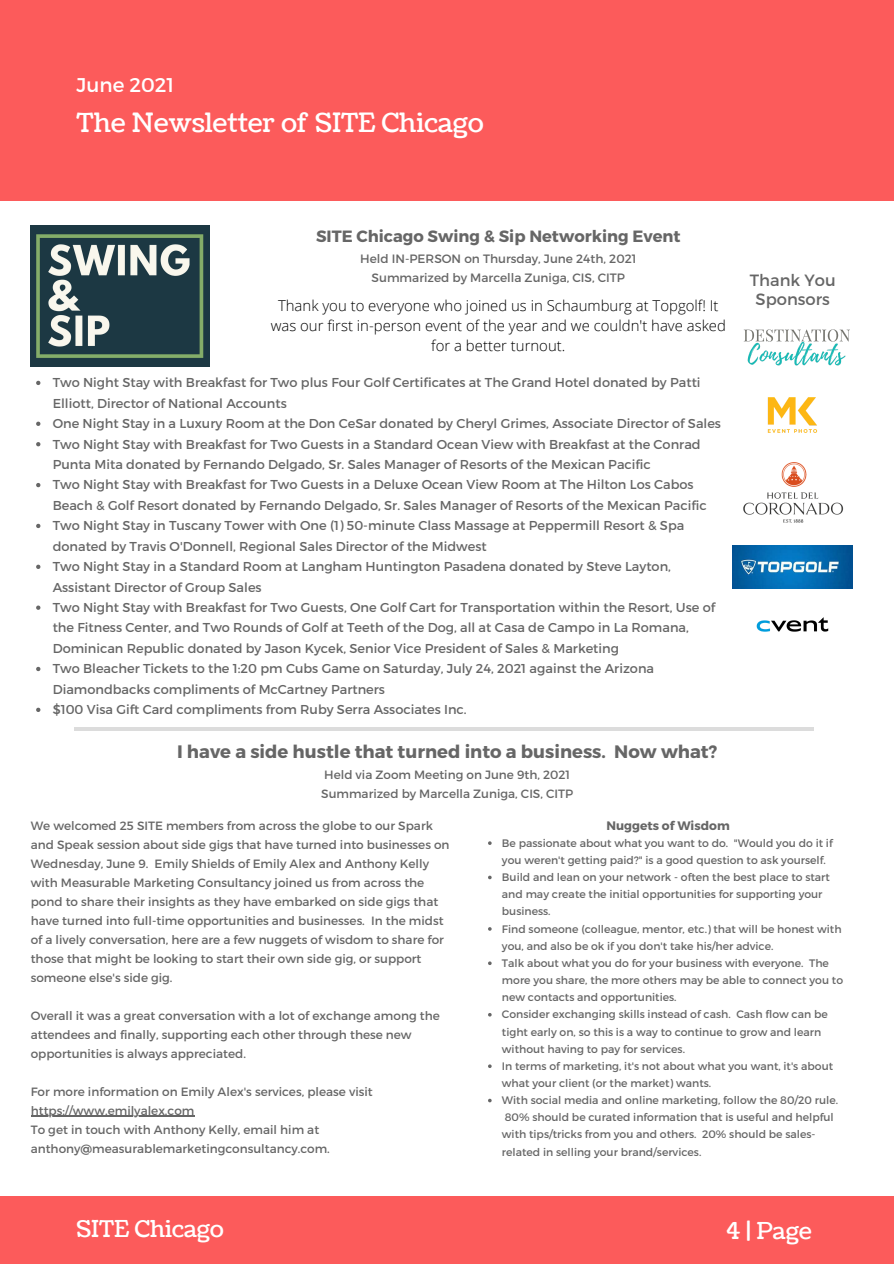
<style>
.page{position:relative;width:894px;height:1264px;background:#fff}
.page>*{position:absolute;margin:0;border:0;box-sizing:border-box;transform-origin:0 0}
.t1{font:26.55px "Coustard";color:#fff}
.t2{font:23.25px "Coustard";color:#fff}
.t3{font:19.8px "Montserrat";color:#fff}
.t4{font:700 18px "Montserrat";color:#666}
.t5{font:700 16.35px "Montserrat";color:#666}
.t6{font:16.35px "Montserrat";color:#666}
.t7{font:300 14.85px/20.2px "Open Sans";color:#000;text-align:center}
.t8{font:12.9px/20.4px "Montserrat";color:#666}
.t9{font:700 12.3px "Montserrat";color:#666}
.t10{font:12.15px "Montserrat";color:#666}
.t11{font:12px/19px "Montserrat";color:#666}
.t12{font:10.8px/17.1px "Montserrat";color:#666}
</style>
<div class="page">
<div style="left:0;top:0;width:893px;height:201px;background:#fc5b5b"></div>
<div style="left:0;top:1195px;width:893px;height:68px;background:#fc5b5b"></div>
<hr style="left:75px;top:727px;width:738px;height:4px;background:#dcdcdc">
<hr style="left:31px;top:1115px;width:163px;height:1px;background:#666">
<img style="left:31px;top:226px;width:179px;height:140px">
<img style="left:767px;top:397px;width:51px;height:36px">
<img style="left:743px;top:329px;width:106px;height:37px">
<img style="left:732px;top:546px;width:120px;height:42px">
<img style="left:743px;top:462px;width:100px;height:61px">
<img style="left:756px;top:617px;width:73px;height:15px">
<svg style="left:36px;top:381px;width:4px;height:4px"></svg>
<svg style="left:36px;top:421px;width:4px;height:5px"></svg>
<svg style="left:36px;top:442px;width:4px;height:4px"></svg>
<svg style="left:36px;top:483px;width:4px;height:4px"></svg>
<svg style="left:36px;top:524px;width:4px;height:4px"></svg>
<svg style="left:36px;top:564px;width:4px;height:5px"></svg>
<svg style="left:36px;top:605px;width:4px;height:5px"></svg>
<svg style="left:36px;top:667px;width:4px;height:4px"></svg>
<svg style="left:36px;top:707px;width:4px;height:5px"></svg>
<svg style="left:488px;top:841px;width:3px;height:4px"></svg>
<svg style="left:488px;top:961px;width:3px;height:4px"></svg>
<svg style="left:488px;top:1064px;width:3px;height:4px"></svg>
<p class="t3" style="left:77px;top:72px;width:99px">June 2021</p>
<p class="t1" style="left:77px;top:105px;width:408px">The Newsletter of SITE Chicago</p>
<p class="t5" style="left:316px;top:225px;width:366px">SITE Chicago Swing &amp; Sip Networking Event</p>
<p class="t10" style="left:360px;top:250px;width:278px">Held IN-PERSON on Thursday, June 24th, 2021</p>
<p class="t10" style="left:371px;top:270px;width:255px">Summarized by Marcella Zuniga, CIS, CITP</p>
<p class="t6" style="left:749px;top:269px;width:87px">Thank You</p>
<p class="t6" style="left:755px;top:288px;width:76px">Sponsors</p>
<p class="t7" style="left:271px;top:295px;width:456px">Thank you to everyone who joined us in Schaumburg at Topgolf! It was our first in-person event of the year and we couldn't have asked for a better turnout.</p>
<p class="t8" style="left:53px;top:372px;width:649px">Two Night Stay with Breakfast for Two plus Four Golf Certificates at The Grand Hotel donated by Patti<br>Elliott, Director of National Accounts</p>
<p class="t8" style="left:53px;top:412px;width:669px">One Night Stay in a Luxury Room at the Don CeSar donated by Cheryl Grimes, Associate Director of Sales</p>
<p class="t8" style="left:53px;top:433px;width:649px">Two Night Stay with Breakfast for Two Guests in a Standard Ocean View with Breakfast at the Conrad<br>Punta Mita donated by Fernando Delgado, Sr. Sales Manager of Resorts of the Mexican Pacific</p>
<p class="t8" style="left:53px;top:474px;width:655px">Two Night Stay with Breakfast for Two Guests in a Deluxe Ocean View Room at The Hilton Los Cabos<br>Beach &amp; Golf Resort donated by Fernando Delgado, Sr. Sales Manager of Resorts of the Mexican Pacific</p>
<p class="t8" style="left:53px;top:515px;width:633px">Two Night Stay in Tuscany Tower with One (1) 50-minute Class Massage at Peppermill Resort &amp; Spa donated by Travis O'Donnell, Regional Sales Director of the Midwest</p>
<p class="t8" style="left:53px;top:555px;width:619px">Two Night Stay in a Standard Room at Langham Huntington Pasadena donated by Steve Layton,<br>Assistant Director of Group Sales</p>
<p class="t8" style="left:53px;top:596px;width:663px">Two Night Stay with Breakfast for Two Guests, One Golf Cart for Transportation within the Resort, Use of the Fitness Center, and Two Rounds of Golf at Teeth of the Dog, all at Casa de Campo in La Romana,<br>Dominican Republic donated by Jason Kycek, Senior Vice President of Sales &amp; Marketing</p>
<p class="t8" style="left:53px;top:658px;width:602px">Two Bleacher Tickets to the 1:20 pm Cubs Game on Saturday, July 24, 2021 against the Arizona<br>Diamondbacks compliments of McCartney Partners</p>
<p class="t8" style="left:53px;top:698px;width:415px">$100 Visa Gift Card compliments from Ruby Serra Associates Inc.</p>
<p class="t4" style="left:177px;top:739px;width:541px">I have a side hustle that turned into a business. Now what?</p>
<p class="t11" style="left:324px;top:764px;width:247px">Held via Zoom Meeting on June 9th, 2021</p>
<p class="t11" style="left:321px;top:783px;width:253px">Summarized by Marcella Zuniga, CIS, CITP</p>
<p class="t11" style="left:31px;top:815px;width:420px">We welcomed 25 SITE members from across the globe to our Spark and Speak session about side gigs that have turned into businesses on Wednesday, June 9. Emily Shields of Emily Alex and Anthony Kelly with Measurable Marketing Consultancy joined us from across the pond to share their insights as they have embarked on side gigs that have turned into full-time opportunities and businesses. In the midst of a lively conversation, here are a few nuggets of wisdom to share for those that might be looking to start their own side gig, or support someone else's side gig.</p>
<p class="t11" style="left:31px;top:1005px;width:410px">Overall it was a great conversation with a lot of exchange among the attendees and finally, supporting each other through these new opportunities is always appreciated.</p>
<p class="t11" style="left:31px;top:1081px;width:343px">For more information on Emily Alex's services, please visit https://www.emilyalex.com</p>
<p class="t11" style="left:31px;top:1119px;width:300px">To get in touch with Anthony Kelly, email him at anthony@measurablemarketingconsultancy.com.</p>
<p class="t9" style="left:606px;top:817px;width:125px">Nuggets of Wisdom</p>
<p class="t12" style="left:502px;top:833px;width:332px">Be passionate about what you want to do. "Would you do it if you weren't getting paid?" is a good question to ask yourself.</p>
<p class="t12" style="left:502px;top:868px;width:329px">Build and lean on your network - often the best place to start and may create the initial opportunities for supporting your business.</p>
<p class="t12" style="left:502px;top:919px;width:341px">Find someone (colleague, mentor, etc.) that will be honest with you, and also be ok if you don't take his/her advice.</p>
<p class="t12" style="left:502px;top:953px;width:342px">Talk about what you do for your business with everyone. The more you share, the more others may be able to connect you to new contacts and opportunities.</p>
<p class="t12" style="left:502px;top:1005px;width:327px">Consider exchanging skills instead of cash. Cash flow can be tight early on, so this is a way to continue to grow and learn without having to pay for services.</p>
<p class="t12" style="left:502px;top:1056px;width:332px">In terms of marketing, it's not about what you want, it's about what your client (or the market) wants.</p>
<p class="t12" style="left:502px;top:1091px;width:337px">With social media and online marketing, follow the 80/20 rule.<br>80% should be curated information that is useful and helpful with tips/tricks from you and others. 20% should be sales&shy;related in selling your brand/services.</p>
<p class="t2" style="left:77px;top:1213px;width:149px">SITE Chicago</p>
<p class="t2" style="left:726px;top:1214px;width:87px">4 | Page</p>
</div>
